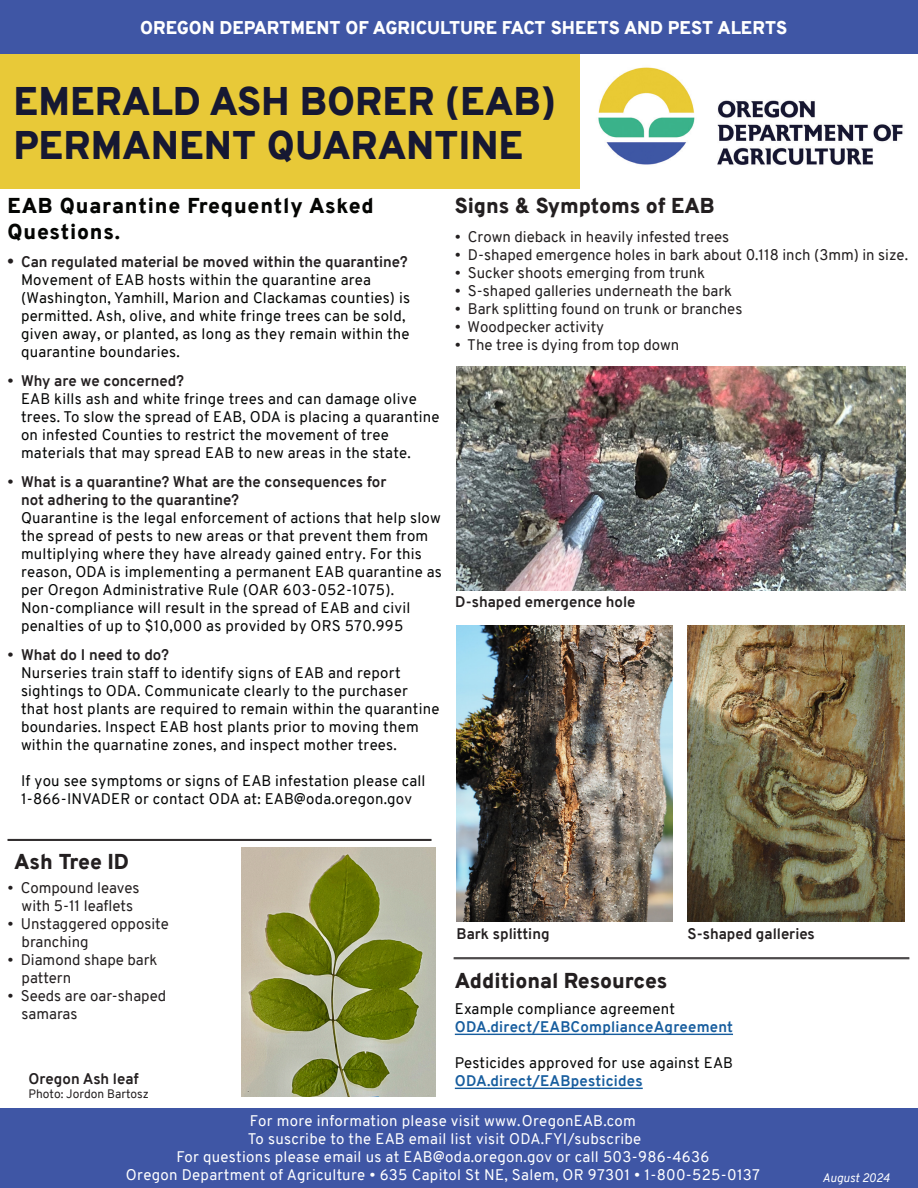
<style>
.page{position:relative;width:918px;height:1188px;background:#fff}
.page>*{position:absolute;margin:0;border:0;box-sizing:border-box;transform-origin:0 0}
.t1{font:900 39px/43.5px "Overpass";color:#161832}
.Paragraph_Style{font:900 21px "Overpass";color:#231f20}
.t2{font:900 21px/25.2px "Overpass";letter-spacing:.04em;color:#040503}
.t3{font:900 18px "Overpass";color:#fff}
.t4{font:15px/18px "Overpass";letter-spacing:.015em;color:#050606}
.Paragraph_Style-2{font:15px/18px "Overpass";color:#231f20}
.t5{font:15px "Overpass";letter-spacing:.02em;color:#fff}
.Paragraph_Style-3{font:700 15px "Overpass";color:#231f20}
.t6{font:15px/18px "Overpass";letter-spacing:.015em;color:#040503}
.t7{font:700 15px "Overpass";letter-spacing:.015em;color:#175d9e}
.Paragraph_Style-4{font:12px "Overpass";color:#231f20}
.Paragraph_Style-5{font:italic 12px "Overpass";color:#fff}
.s1{font-family:"Baskerville";font-size:18px}
.s2{font-weight:700;color:#175d9e}
</style>
<div class="page">
<div style="left:0;top:54px;width:918px;height:135px;background:#e8c938"></div>
<div style="left:581px;top:43px;width:337px;height:152px;background:#fff"></div>
<div style="left:0;top:0;width:918px;height:54px;background:#3f56a5"></div>
<hr style="left:8px;top:839px;width:424px;height:1px;background:#231f20">
<hr style="left:8px;top:840px;width:424px;height:1px;background:#231f20">
<hr style="left:454px;top:957px;width:455px;height:1px;background:#231f20">
<hr style="left:454px;top:959px;width:455px;height:1px;background:#231f20">
<img style="left:456px;top:366px;width:449px;height:225px">
<div style="left:0;top:1108px;width:918px;height:80px;background:#3f56a5"></div>
<img style="left:598px;top:67px;width:305px;height:98px">
<img style="left:456px;top:626px;width:217px;height:295px">
<img style="left:688px;top:626px;width:216px;height:295px">
<img style="left:242px;top:848px;width:194px;height:248px">
<hr style="left:455px;top:1034px;width:278px;height:1px;background:#175d9e">
<hr style="left:455px;top:1088px;width:188px;height:1px;background:#175d9e">
<p class="t3" style="left:140px;top:15px;width:649px">OREGON DEPARTMENT OF AGRICULTURE FACT SHEETS AND PEST ALERTS</p>
<p class="t1" style="left:14px;top:80px;width:544px">EMERALD ASH BORER (EAB)<br>PERMANENT QUARANTINE</p>
<p class="t2" style="left:8px;top:194px;width:368px">EAB Quarantine Frequently Asked<br>Questions.</p>
<p class="Paragraph_Style-3" style="left:8px;top:251px;width:402px"><span class="s1">•</span> Can regulated material be moved within the quarantine?</p>
<p class="t6" style="left:21px;top:271px;width:391px">Movement of EAB hosts within the quarantine area (Washington, Yamhill, Marion and Clackamas counties) is permitted. Ash, olive, and white fringe trees can be sold, given away, or planted, as long as they remain within the quarantine boundaries.</p>
<p class="Paragraph_Style-3" style="left:8px;top:370px;width:178px">• Why are we concerned?</p>
<p class="t4" style="left:21px;top:390px;width:420px">EAB kills ash and white fringe trees and can damage olive trees. To slow the spread of EAB, ODA is placing a quarantine on infested Counties to restrict the movement of tree materials that may spread EAB to new areas in the state.</p>
<p class="Paragraph_Style-3" style="left:8px;top:471px;width:380px">• What is a quarantine? What are the consequences for</p>
<p class="Paragraph_Style-3" style="left:21px;top:489px;width:220px">not adhering to the quarantine?</p>
<p class="t4" style="left:21px;top:509px;width:422px">Quarantine is the legal enforcement of actions that help slow the spread of pests to new areas or that prevent them from multiplying where they have already gained entry. For this reason, ODA is implementing a permanent EAB quarantine as per Oregon Administrative Rule (OAR 603-052-1075).</p>
<p class="t4" style="left:21px;top:599px;width:391px">Non-compliance will result in the spread of EAB and civil penalties of up to $10,000 as provided by ORS 570.995</p>
<p class="Paragraph_Style-3" style="left:8px;top:644px;width:163px">• What do I need to do?</p>
<p class="t4" style="left:21px;top:664px;width:420px">Nurseries train staff to identify signs of EAB and report sightings to ODA. Communicate clearly to the purchaser that host plants are required to remain within the quarantine boundaries. Inspect EAB host plants prior to moving them within the quarnatine zones, and inspect mother trees.</p>
<p class="t4" style="left:21px;top:772px;width:406px">If you see symptoms or signs of EAB infestation please call<br>1-866-INVADER or contact ODA at: EAB@oda.oregon.gov</p>
<p class="Paragraph_Style" style="left:455px;top:191px;width:262px">Signs &amp; Symptoms of EAB</p>
<p class="Paragraph_Style-2" style="left:455px;top:228px;width:276px">• Crown dieback in heavily infested trees</p>
<p class="Paragraph_Style-2" style="left:455px;top:246px;width:455px">• D-shaped emergence holes in bark about 0.118 inch (3mm) in size.</p>
<p class="Paragraph_Style-2" style="left:455px;top:264px;width:252px">• Sucker shoots emerging from trunk</p>
<p class="Paragraph_Style-2" style="left:455px;top:282px;width:279px">• S-shaped galleries underneath the bark</p>
<p class="Paragraph_Style-2" style="left:455px;top:300px;width:289px">• Bark splitting found on trunk or branches</p>
<p class="Paragraph_Style-2" style="left:455px;top:318px;width:151px">• Woodpecker activity</p>
<p class="Paragraph_Style-2" style="left:455px;top:336px;width:226px">• The tree is dying from top down</p>
<p class="Paragraph_Style-3" style="left:455px;top:591px;width:182px">D-shaped emergence hole</p>
<p class="Paragraph_Style" style="left:14px;top:847px;width:116px">Ash Tree ID</p>
<p class="Paragraph_Style-2" style="left:8px;top:878px;width:134px;text-align:center">• Compound leaves with 5-11 leaflets</p>
<p class="Paragraph_Style-2" style="left:22px;top:914px;width:149px;text-indent:-14px">• Unstaggered opposite branching</p>
<p class="Paragraph_Style-2" style="left:22px;top:950px;width:137px;text-indent:-14px">• Diamond shape bark pattern</p>
<p class="Paragraph_Style-2" style="left:22px;top:986px;width:146px;text-indent:-14px">• Seeds are oar-shaped samaras</p>
<p class="Paragraph_Style-3" style="left:29px;top:1068px;width:112px">Oregon Ash leaf</p>
<p class="Paragraph_Style-4" style="left:29px;top:1085px;width:122px">Photo: Jordon Bartosz</p>
<p class="Paragraph_Style-3" style="left:456px;top:923px;width:95px">Bark splitting</p>
<p class="Paragraph_Style-3" style="left:688px;top:923px;width:129px">S-shaped galleries</p>
<p class="Paragraph_Style" style="left:455px;top:965px;width:214px">Additional Resources</p>
<p class="t4" style="left:455px;top:1000px;width:222px">Example compliance agreement</p>
<p class="t7" style="left:455px;top:1016px;width:280px">ODA.direct/EABComplianceAgreement</p>
<p class="t4" style="left:455px;top:1054px;width:280px">Pesticides approved for use against EAB<br><span class="s2">ODA.direct/EABpesticides</span></p>
<p class="t5" style="left:250px;top:1110px;width:387px">For more information please visit www.OregonEAB.com</p>
<p class="t5" style="left:248px;top:1128px;width:395px">To suscribe to the EAB email list visit ODA.FYI/subscribe</p>
<p class="t5" style="left:176px;top:1146px;width:535px">For questions please email us at EAB@oda.oregon.gov or call 503-986-4636</p>
<p class="t5" style="left:126px;top:1164px;width:635px">Oregon Department of Agriculture • 635 Capitol St NE, Salem, OR 97301 • 1-800-525-0137</p>
<p class="Paragraph_Style-5" style="left:823px;top:1170px;width:69px">August 2024</p>
</div>
